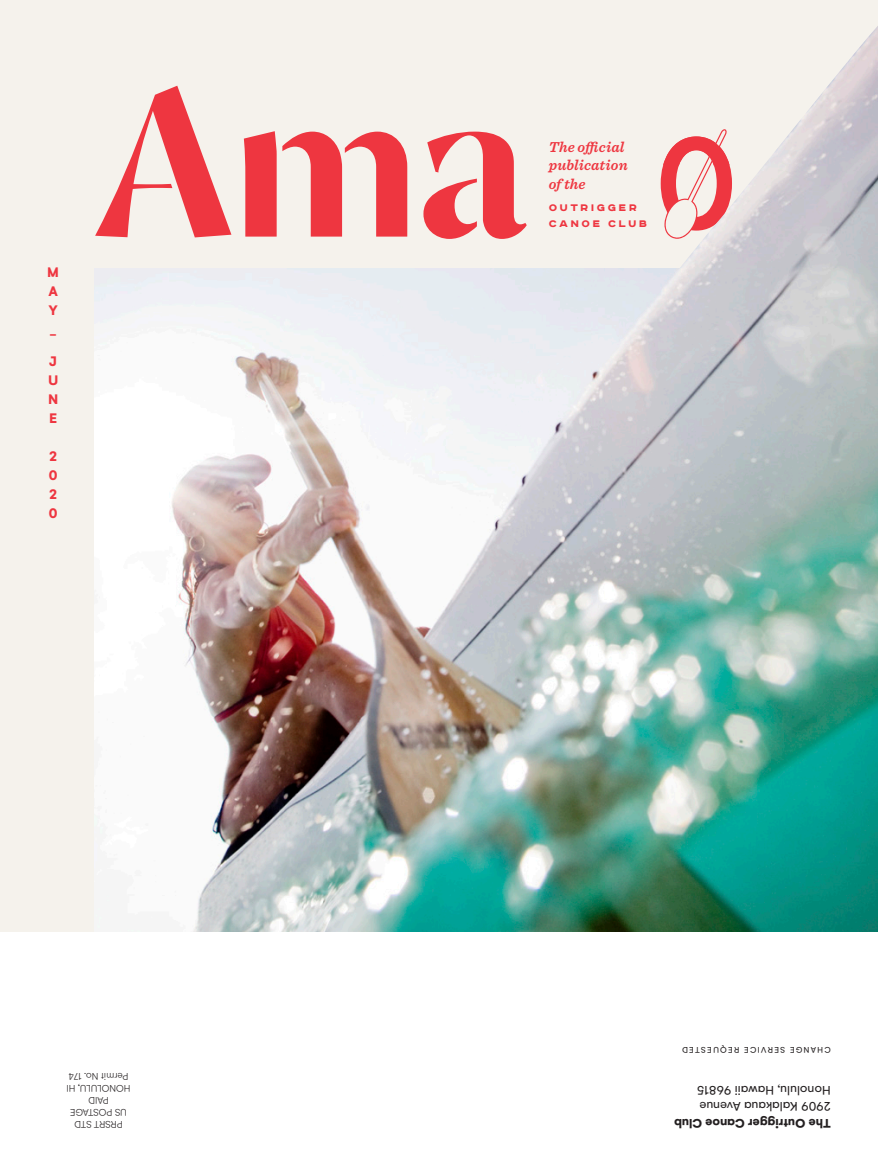
<style>
.page{position:relative;width:878px;height:1175px;background:#fff}
.page>*{position:absolute;margin:0;border:0;box-sizing:border-box;transform-origin:0 0}
.t1{font:italic 600 15px "Sentinel";letter-spacing:.01em;color:#ee3640}
.t2{font:700 15px "Gelion";color:#ee3640}
.t3{font:13.5px "Gelion";color:#231f20}
.t4{font:700 13.5px "Gelion";color:#231f20}
.t5{font:900 12px "Road Radio";letter-spacing:.225em;color:#ee3640}
.t6{font:300 10.5px "Gelion";color:#231f20}
.t7{font:9px "Gelion";letter-spacing:.14em;color:#231f20}
</style>
<div class="page">
<div style="left:1px;top:0;width:877px;height:932px;background:#f5f2ec"></div>
<svg style="left:95px;top:86px;width:431px;height:153px"></svg>
<img style="left:94px;top:268px;width:784px;height:664px">
<img style="left:605px;top:26px;width:273px;height:328px">
<p class="t2" style="left:47px;top:263px;width:13px">M</p>
<p class="t2" style="left:48px;top:282px;width:11px">A</p>
<p class="t2" style="left:48px;top:301px;width:11px">Y</p>
<p class="t2" style="left:50px;top:320px;width:7px">_</p>
<p class="t2" style="left:49px;top:351px;width:9px">J</p>
<p class="t2" style="left:48px;top:370px;width:12px">U</p>
<p class="t2" style="left:48px;top:389px;width:12px">N</p>
<p class="t2" style="left:49px;top:408px;width:10px">E</p>
<p class="t2" style="left:49px;top:446px;width:9px">2</p>
<p class="t2" style="left:49px;top:465px;width:10px">0</p>
<p class="t2" style="left:49px;top:484px;width:9px">2</p>
<p class="t2" style="left:49px;top:503px;width:10px">0</p>
<p class="t6" style="left:129px;top:1081px;width:61px;rotate:-180deg">Permit No. 174</p>
<p class="t6" style="left:131px;top:1093px;width:65px;rotate:-180deg">HONOLULU, HI</p>
<p class="t6" style="left:109px;top:1105px;width:22px;rotate:-180deg">PAID</p>
<p class="t6" style="left:127px;top:1117px;width:58px;rotate:-180deg">US POSTAGE</p>
<p class="t6" style="left:123px;top:1129px;width:50px;rotate:-180deg">PRSRT STD</p>
<p class="t1" style="left:548px;top:136px;width:77px">The official</p>
<p class="t1" style="left:548px;top:154px;width:81px">publication</p>
<p class="t1" style="left:548px;top:172px;width:38px">of the</p>
<p class="t5" style="left:548px;top:201px;width:90px">OUTRIGGER</p>
<p class="t5" style="left:548px;top:217px;width:100px">CANOE CLUB</p>
<p class="t7" style="left:830px;top:1055px;width:150px;rotate:-180deg">CHANGE SERVICE REQUESTED</p>
<p class="t3" style="left:830px;top:1098px;width:135px;rotate:-180deg">Honolulu, Hawaii 96815</p>
<p class="t3" style="left:830px;top:1114px;width:133px;rotate:-180deg">2909 Kalakaua Avenue</p>
<p class="t4" style="left:830px;top:1131px;width:158px;rotate:-180deg">The Outrigger Canoe Club</p>
</div>
